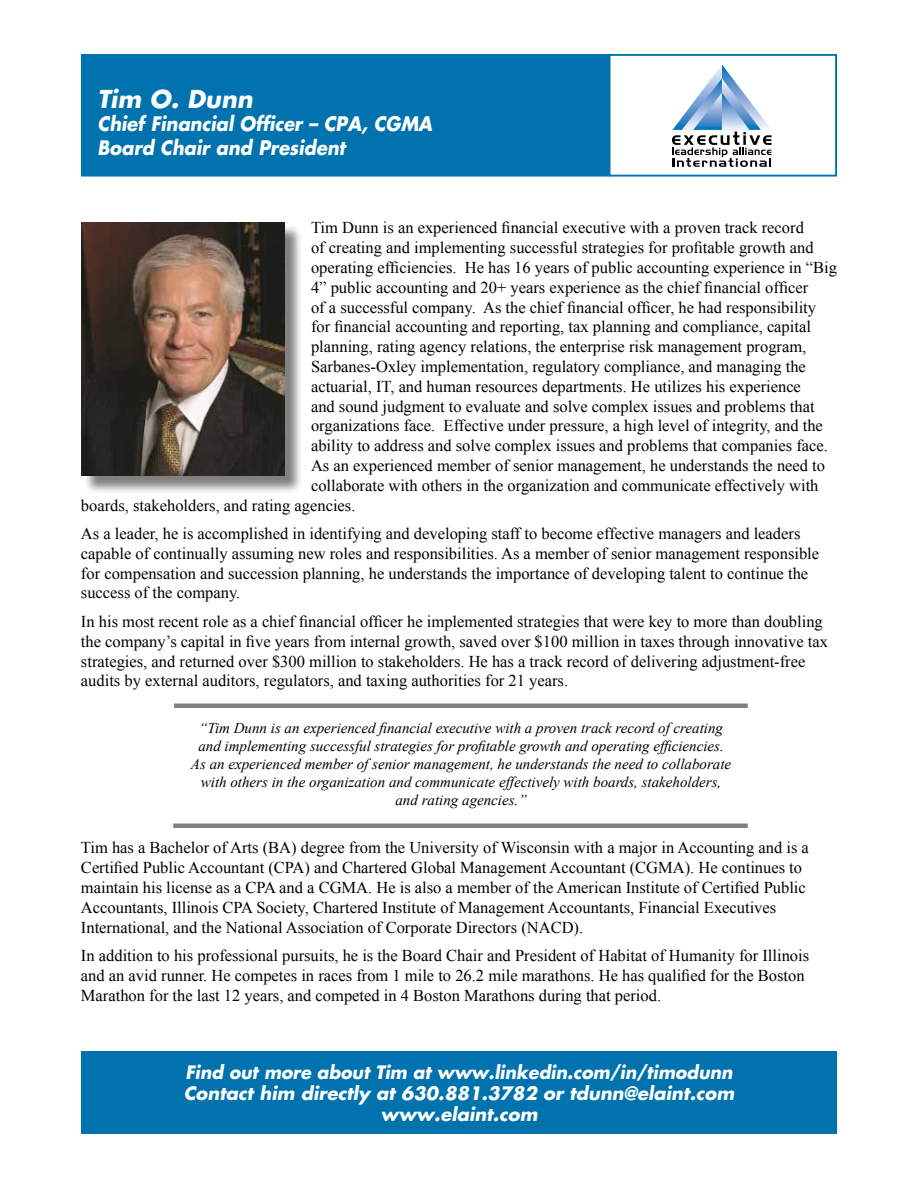
<style>
.page{position:relative;width:918px;height:1188px;background:#fff}
.page>*{position:absolute;margin:0;border:0;box-sizing:border-box;transform-origin:0 0}
.t1{font:italic 700 24px "Futura";color:#fff}
.t2{font:italic 700 19.5px/23.4px "Futura";color:#fff;scale:.92 1}
.t3{font:italic 700 18px/21px "Futura";color:#fff;text-align:center;scale:.96 1}
.t4{font:16.5px/19.8px "Times New Roman";color:#000}
.t5{font:italic 15px/18px "Times New Roman";color:#000;text-align:center}
</style>
<div class="page">
<div style="left:81px;top:1052px;width:756px;height:82px;background:#0073ae"></div>
<hr style="left:174px;top:704px;width:574px;height:4px;background:#808080">
<hr style="left:173px;top:824px;width:575px;height:4px;background:#808080">
<div style="left:81px;top:54px;width:529px;height:123px;background:#0073ae"></div>
<div style="left:609px;top:54px;width:228px;height:123px;border:2px solid #0073ae"></div>
<svg style="left:672px;top:65px;width:100px;height:102px"></svg>
<div style="left:83px;top:224px;width:220px;height:270px;background:#000;opacity:.5"></div>
<img style="left:81px;top:222px;width:203px;height:253px">
<h1 class="t1" style="left:98px;top:82px;width:157px">Tim O. Dunn</h1>
<p class="t2" style="left:98px;top:112px;width:365px">Chief Financial Officer – CPA, CGMA<br>Board Chair and President</p>
<p class="t4" style="left:311px;top:218px;width:494px">Tim Dunn is an experienced financial executive with a proven track record</p>
<p class="t4" style="left:311px;top:238px;width:504px">of creating and implementing successful strategies for profitable growth and</p>
<p class="t4" style="left:311px;top:257px;width:527px">operating efficiencies. He has 16 years of public accounting experience in “Big</p>
<p class="t4" style="left:311px;top:277px;width:499px">4” public accounting and 20+ years experience as the chief financial officer</p>
<p class="t4" style="left:311px;top:297px;width:507px">of a successful company. As the chief financial officer, he had responsibility</p>
<p class="t4" style="left:311px;top:317px;width:501px">for financial accounting and reporting, tax planning and compliance, capital</p>
<p class="t4" style="left:311px;top:337px;width:497px">planning, rating agency relations, the enterprise risk management program,</p>
<p class="t4" style="left:311px;top:356px;width:496px">Sarbanes-Oxley implementation, regulatory compliance, and managing the</p>
<p class="t4" style="left:311px;top:376px;width:491px">actuarial, IT, and human resources departments. He utilizes his experience</p>
<p class="t4" style="left:311px;top:396px;width:505px">and sound judgment to evaluate and solve complex issues and problems that</p>
<p class="t4" style="left:311px;top:416px;width:513px">organizations face. Effective under pressure, a high level of integrity, and the</p>
<p class="t4" style="left:311px;top:436px;width:518px">ability to address and solve complex issues and problems that companies face.</p>
<p class="t4" style="left:311px;top:455px;width:516px">As an experienced member of senior management, he understands the need to</p>
<p class="t4" style="left:311px;top:475px;width:509px">collaborate with others in the organization and communicate effectively with</p>
<p class="t4" style="left:81px;top:495px;width:276px">boards, stakeholders, and rating agencies.</p>
<p class="t4" style="left:81px;top:523px;width:740px">As a leader, he is accomplished in identifying and developing staff to become effective managers and leaders capable of continually assuming new roles and responsibilities. As a member of senior management responsible for compensation and succession planning, he understands the importance of developing talent to continue the success of the company.</p>
<p class="t4" style="left:81px;top:611px;width:748px">In his most recent role as a chief financial officer he implemented strategies that were key to more than doubling the company’s capital in five years from internal growth, saved over $100 million in taxes through innovative tax strategies, and returned over $300 million to stakeholders. He has a track record of delivering adjustment-free audits by external auditors, regulators, and taxing authorities for 21 years.</p>
<p class="t5" style="left:191px;top:719px;width:542px">“Tim Dunn is an experienced financial executive with a proven track record of creating and implementing successful strategies for profitable growth and operating efficiencies.<br>As an experienced member of senior management, he understands the need to collaborate with others in the organization and communicate effectively with boards, stakeholders, and rating agencies.”</p>
<p class="t4" style="left:81px;top:838px;width:729px">Tim has a Bachelor of Arts (BA) degree from the University of Wisconsin with a major in Accounting and is a Certified Public Accountant (CPA) and Chartered Global Management Accountant (CGMA). He continues to maintain his license as a CPA and a CGMA. He is also a member of the American Institute of Certified Public Accountants, Illinois CPA Society, Chartered Institute of Management Accountants, Financial Executives International, and the National Association of Corporate Directors (NACD).</p>
<p class="t4" style="left:81px;top:945px;width:730px">In addition to his professional pursuits, he is the Board Chair and President of Habitat of Humanity for Illinois and an avid runner. He competes in races from 1 mile to 26.2 mile marathons. He has qualified for the Boston<br>Marathon for the last 12 years, and competed in 4 Boston Marathons during that period.</p>
<p class="t3" style="left:184px;top:1061px;width:575px">Find out more about Tim at www.linkedin.com/in/timodunn<br>Contact him directly at 630.881.3782 or tdunn@elaint.com www.elaint.com</p>
</div>
